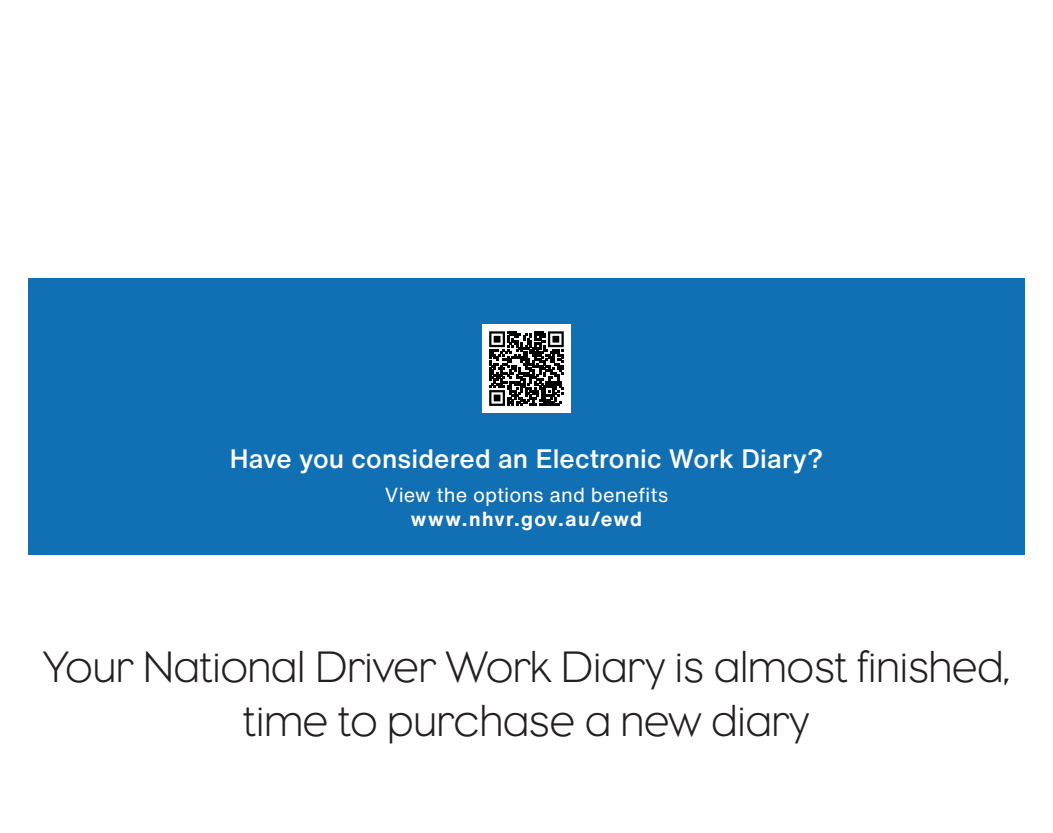
<style>
.page{position:relative;width:1053px;height:833px;background:#fff}
.page>*{position:absolute;margin:0;border:0;box-sizing:border-box;transform-origin:0 0}
.t1{font:300 45px/54px "Eagle";color:#231f20;text-align:center}
.Heading_3{font:500 26.25px "Helvetica Now Text";letter-spacing:.005em;color:#fff}
.Heading_3-2{font:20px "Helvetica Now Text";letter-spacing:.005em;color:#fff}
.Heading_3-3{font:700 20px "Helvetica Now Text";letter-spacing:.065em;color:#fff}
</style>
<div class="page">
<div style="left:28px;top:278px;width:996px;height:277px;background:#116fb3"></div>
<div style="left:482px;top:324px;width:88px;height:89px;background:#fff"></div>
<svg style="left:489px;top:331px;width:74px;height:75px"></svg>
<p class="Heading_3" style="left:230px;top:438px;width:595px">Have you considered an Electronic Work Diary?</p>
<p class="Heading_3-2" style="left:385px;top:480px;width:285px">View the options and benefits</p>
<p class="Heading_3-3" style="left:411px;top:504px;width:233px">www.nhvr.gov.au/ewd</p>
<p class="t1" style="left:43px;top:640px;width:967px">Your National Driver Work Diary is almost finished, time to purchase a new diary</p>
</div>
